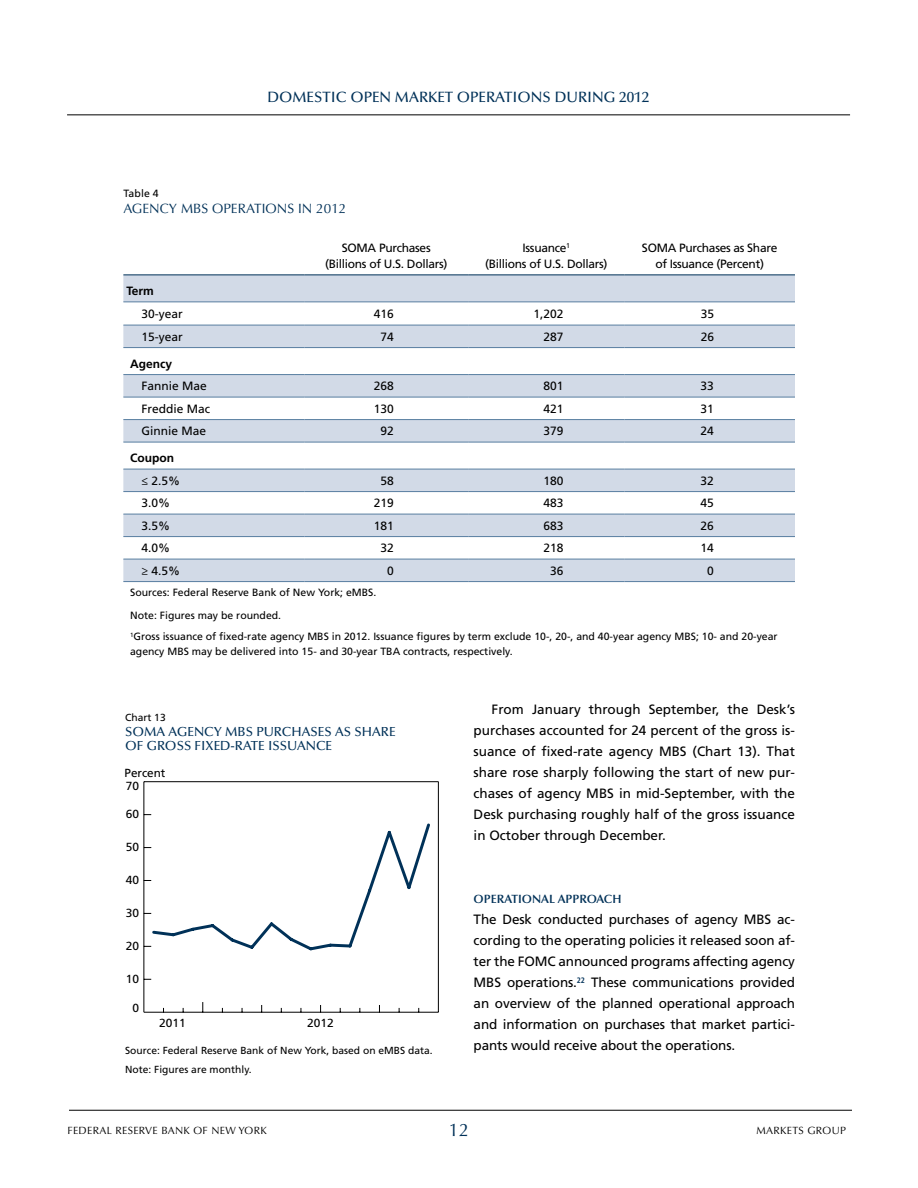
<style>
.page{position:relative;width:918px;height:1188px;background:#fff}
.page>*{position:absolute;margin:0;border:0;box-sizing:border-box;transform-origin:0 0}
.t1{font:18px "Optima LT Std";color:#003158}
.t2{font:500 15px "Optima LT Std";color:#003158}
.t3{font:13.5px/21px "Frutiger LT Std";letter-spacing:-.005em;color:#000;text-align:justify}
.t4{font:13.5px "Optima LT Std";letter-spacing:.005em;color:#003158}
.t5{font:500 13.2px/14.7px "Optima LT Std";color:#003158}
.t6{font:12px/16.5px "Frutiger LT Std";letter-spacing:-.025em;color:#000;text-align:center}
.t7{font:12px "Frutiger LT Std";color:#000}
.t8{font:600 12px "Optima LT Std";color:#003158}
.t9{font:700 12px "Frutiger LT Std";color:#000}
.t10{font:11.7px "Frutiger LT Std";color:#000}
.t11{font:10.5px/22.5px "Frutiger LT Std";color:#000}
.t12{font:10.5px "Optima LT Std";letter-spacing:.03em;color:#000}
.t13{font:10.2px/19px "Frutiger LT Std";color:#000}
</style>
<div class="page">
<hr style="left:69px;top:1110px;width:783px;height:1px;background:#000">
<hr style="left:67px;top:114px;width:783px;height:1px;background:#000">
<svg style="left:123px;top:275px;width:672px;height:306px;fill:#d2dae7"></svg>
<hr style="left:123px;top:274px;width:181px;height:1px;background:#003158">
<hr style="left:304px;top:274px;width:164px;height:1px;background:#003158">
<hr style="left:468px;top:274px;width:156px;height:1px;background:#003158">
<hr style="left:624px;top:274px;width:171px;height:1px;background:#003158">
<hr style="left:123px;top:581px;width:181px;height:1px;background:#587ea0">
<hr style="left:304px;top:581px;width:164px;height:1px;background:#587ea0">
<hr style="left:468px;top:581px;width:156px;height:1px;background:#587ea0">
<hr style="left:624px;top:581px;width:171px;height:1px;background:#587ea0">
<hr style="left:123px;top:559px;width:181px;height:1px;background:#587ea0">
<hr style="left:304px;top:559px;width:164px;height:1px;background:#587ea0">
<hr style="left:468px;top:559px;width:156px;height:1px;background:#587ea0">
<hr style="left:624px;top:559px;width:171px;height:1px;background:#587ea0">
<hr style="left:123px;top:536px;width:181px;height:1px;background:#587ea0">
<hr style="left:304px;top:536px;width:164px;height:1px;background:#587ea0">
<hr style="left:468px;top:536px;width:156px;height:1px;background:#587ea0">
<hr style="left:624px;top:536px;width:171px;height:1px;background:#587ea0">
<hr style="left:123px;top:514px;width:181px;height:1px;background:#587ea0">
<hr style="left:304px;top:514px;width:164px;height:1px;background:#587ea0">
<hr style="left:468px;top:514px;width:156px;height:1px;background:#587ea0">
<hr style="left:624px;top:514px;width:171px;height:1px;background:#587ea0">
<hr style="left:123px;top:491px;width:181px;height:1px;background:#587ea0">
<hr style="left:304px;top:491px;width:164px;height:1px;background:#587ea0">
<hr style="left:468px;top:491px;width:156px;height:1px;background:#587ea0">
<hr style="left:624px;top:491px;width:171px;height:1px;background:#587ea0">
<hr style="left:123px;top:442px;width:181px;height:1px;background:#587ea0">
<hr style="left:304px;top:442px;width:164px;height:1px;background:#587ea0">
<hr style="left:468px;top:442px;width:156px;height:1px;background:#587ea0">
<hr style="left:624px;top:442px;width:171px;height:1px;background:#587ea0">
<hr style="left:123px;top:419px;width:181px;height:1px;background:#587ea0">
<hr style="left:304px;top:419px;width:164px;height:1px;background:#587ea0">
<hr style="left:468px;top:419px;width:156px;height:1px;background:#587ea0">
<hr style="left:624px;top:419px;width:171px;height:1px;background:#587ea0">
<hr style="left:123px;top:347px;width:181px;height:1px;background:#587ea0">
<hr style="left:304px;top:347px;width:164px;height:1px;background:#587ea0">
<hr style="left:468px;top:347px;width:156px;height:1px;background:#587ea0">
<hr style="left:624px;top:347px;width:171px;height:1px;background:#587ea0">
<hr style="left:123px;top:325px;width:181px;height:1px;background:#587ea0">
<hr style="left:304px;top:325px;width:164px;height:1px;background:#587ea0">
<hr style="left:468px;top:325px;width:156px;height:1px;background:#587ea0">
<hr style="left:624px;top:325px;width:171px;height:1px;background:#587ea0">
<hr style="left:123px;top:302px;width:181px;height:1px;background:#587ea0">
<hr style="left:304px;top:302px;width:164px;height:1px;background:#587ea0">
<hr style="left:468px;top:302px;width:156px;height:1px;background:#587ea0">
<hr style="left:624px;top:302px;width:171px;height:1px;background:#587ea0">
<hr style="left:123px;top:397px;width:181px;height:1px;background:#587ea0">
<hr style="left:304px;top:397px;width:164px;height:1px;background:#587ea0">
<hr style="left:468px;top:397px;width:156px;height:1px;background:#587ea0">
<hr style="left:624px;top:397px;width:171px;height:1px;background:#587ea0">
<hr style="left:123px;top:374px;width:181px;height:1px;background:#587ea0">
<hr style="left:304px;top:374px;width:164px;height:1px;background:#587ea0">
<hr style="left:468px;top:374px;width:156px;height:1px;background:#587ea0">
<hr style="left:624px;top:374px;width:171px;height:1px;background:#587ea0">
<hr style="left:123px;top:469px;width:181px;height:1px;background:#587ea0">
<hr style="left:304px;top:469px;width:164px;height:1px;background:#587ea0">
<hr style="left:468px;top:469px;width:156px;height:1px;background:#587ea0">
<hr style="left:624px;top:469px;width:171px;height:1px;background:#587ea0">
<hr style="left:144px;top:1012px;width:294px;height:1px;background:#000">
<hr style="left:438px;top:782px;width:1px;height:230px;background:#000">
<hr style="left:144px;top:782px;width:1px;height:230px;background:#000">
<hr style="left:144px;top:781px;width:295px;height:1px;background:#000">
<svg style="left:144px;top:821px;width:286px;height:132px"></svg>
<p class="t2" style="left:268px;top:88px;width:383px">DOMESTIC OPEN MARKET OPERATIONS DURING 2012</p>
<p class="t11" style="left:123px;top:182px;width:37px">Table 4</p>
<p class="t4" style="left:123px;top:201px;width:225px">AGENCY MBS oPERATIONS I N 2012</p>
<p class="t6" style="left:325px;top:239px;width:124px">SOMA Purchases (Billions of U.S. Dollars)</p>
<p class="t6" style="left:485px;top:239px;width:124px">Issuance<sup>1<br></sup>(Billions of U.S. Dollars)</p>
<p class="t6" style="left:642px;top:239px;width:137px">SOMA Purchases as Share of Issuance (Percent)</p>
<p class="t9" style="left:127px;top:284px;width:29px">Term</p>
<p class="t6" style="left:141px;top:305px;width:43px">30-year</p>
<p class="t6" style="left:374px;top:305px;width:22px">416</p>
<p class="t6" style="left:534px;top:305px;width:32px">1,202</p>
<p class="t6" style="left:701px;top:305px;width:15px">35</p>
<p class="t6" style="left:141px;top:328px;width:43px">15-year</p>
<p class="t6" style="left:381px;top:328px;width:15px">74</p>
<p class="t6" style="left:544px;top:328px;width:22px">287</p>
<p class="t6" style="left:701px;top:328px;width:15px">26</p>
<p class="t9" style="left:130px;top:357px;width:43px">Agency</p>
<p class="t7" style="left:141px;top:379px;width:67px">Fannie Mae</p>
<p class="t6" style="left:374px;top:378px;width:22px">268</p>
<p class="t6" style="left:544px;top:378px;width:22px">801</p>
<p class="t6" style="left:701px;top:378px;width:15px">33</p>
<p class="t7" style="left:141px;top:402px;width:70px">Freddie Mac</p>
<p class="t6" style="left:374px;top:400px;width:22px">130</p>
<p class="t6" style="left:544px;top:400px;width:22px">421</p>
<p class="t6" style="left:701px;top:400px;width:15px">31</p>
<p class="t7" style="left:141px;top:424px;width:66px">Ginnie Mae</p>
<p class="t6" style="left:381px;top:423px;width:15px">92</p>
<p class="t6" style="left:544px;top:423px;width:22px">379</p>
<p class="t6" style="left:701px;top:423px;width:15px">24</p>
<p class="t9" style="left:130px;top:451px;width:45px">Coupon</p>
<p class="t6" style="left:141px;top:472px;width:40px">≤ 2.5%</p>
<p class="t6" style="left:381px;top:472px;width:15px">58</p>
<p class="t6" style="left:544px;top:472px;width:22px">180</p>
<p class="t6" style="left:701px;top:472px;width:15px">32</p>
<p class="t6" style="left:141px;top:495px;width:30px">3.0%</p>
<p class="t6" style="left:374px;top:495px;width:22px">219</p>
<p class="t6" style="left:544px;top:495px;width:22px">483</p>
<p class="t6" style="left:701px;top:495px;width:15px">45</p>
<p class="t6" style="left:141px;top:517px;width:30px">3.5%</p>
<p class="t6" style="left:374px;top:517px;width:22px">181</p>
<p class="t6" style="left:544px;top:517px;width:22px">683</p>
<p class="t6" style="left:701px;top:517px;width:15px">26</p>
<p class="t6" style="left:141px;top:540px;width:30px">4.0%</p>
<p class="t6" style="left:381px;top:540px;width:15px">32</p>
<p class="t6" style="left:544px;top:540px;width:22px">218</p>
<p class="t6" style="left:701px;top:540px;width:15px">14</p>
<p class="t6" style="left:141px;top:562px;width:40px">≥ 4.5%</p>
<p class="t6" style="left:387px;top:562px;width:8px">0</p>
<p class="t6" style="left:550px;top:562px;width:15px">36</p>
<p class="t6" style="left:707px;top:562px;width:8px">0</p>
<p class="t11" style="left:130px;top:581px;width:248px">Sources: Federal Reserve Bank of New York; eMBS.<br>Note: Figures may be rounded.</p>
<p class="t11" style="left:130px;top:629px;width:649px;line-height:15px"><sup>1</sup>Gross issuance of fixed-rate agency MBS in 2012. Issuance figures by term exclude 10-, 20-, and 40-year agency MBS; 10- and 20-year agency MBS may be delivered into 15- and 30-year TBA contracts, respectively.</p>
<p class="t13" style="left:125px;top:708px;width:42px">Chart 13</p>
<p class="t5" style="left:125px;top:724px;width:272px">SOMA AGENCY MBS PURCHASES AS SHARE<br>OF GROSS FIXED-RATE ISSUANCE</p>
<p class="t10" style="left:125px;top:766px;width:43px">Percent</p>
<p class="t10" style="left:126px;top:779px;width:15px">70</p>
<p class="t10" style="left:126px;top:807px;width:15px">60</p>
<p class="t10" style="left:126px;top:840px;width:15px">50</p>
<p class="t10" style="left:126px;top:873px;width:15px">40</p>
<p class="t10" style="left:126px;top:906px;width:15px">30</p>
<p class="t10" style="left:126px;top:939px;width:15px">20</p>
<p class="t10" style="left:126px;top:972px;width:15px">10</p>
<p class="t10" style="left:133px;top:1001px;width:8px">0</p>
<p class="t10" style="left:159px;top:1016px;width:28px">2011</p>
<p class="t10" style="left:307px;top:1016px;width:28px">2012</p>
<p class="t13" style="left:125px;top:1041px;width:309px">Source: Federal Reserve Bank of New York, based on eMBS data.<br>Note: Figures are monthly.</p>
<p class="t3" style="left:474px;top:699px;width:323px;text-indent:18px">From January through September, the Desk’s purchases accounted for 24 percent of the gross is&shy;suance of fixed-rate agency MBS (Chart 13). That share rose sharply following the start of new pur&shy;chases of agency MBS in mid-September, with the Desk purchasing roughly half of the gross issuance in October through December.</p>
<p class="t8" style="left:474px;top:892px;width:147px">OPERATIONAL APPROACH</p>
<p class="t3" style="left:474px;top:909px;width:323px">The Desk conducted purchases of agency MBS ac&shy;cording to the operating policies it released soon af&shy;ter the FOMC announced programs affecting agency MBS operations.<sup>22</sup> These communications provided an overview of the planned operational approach and information on purchases that market partici&shy;pants would receive about the operations.</p>
<p class="t12" style="left:68px;top:1124px;width:201px">FEDERAL RESERVE BANK OF NEW YORK</p>
<h1 class="t1" style="left:449px;top:1119px;width:22px">12</h1>
<p class="t12" style="left:756px;top:1124px;width:91px">MARKETS GROUP</p>
</div>
